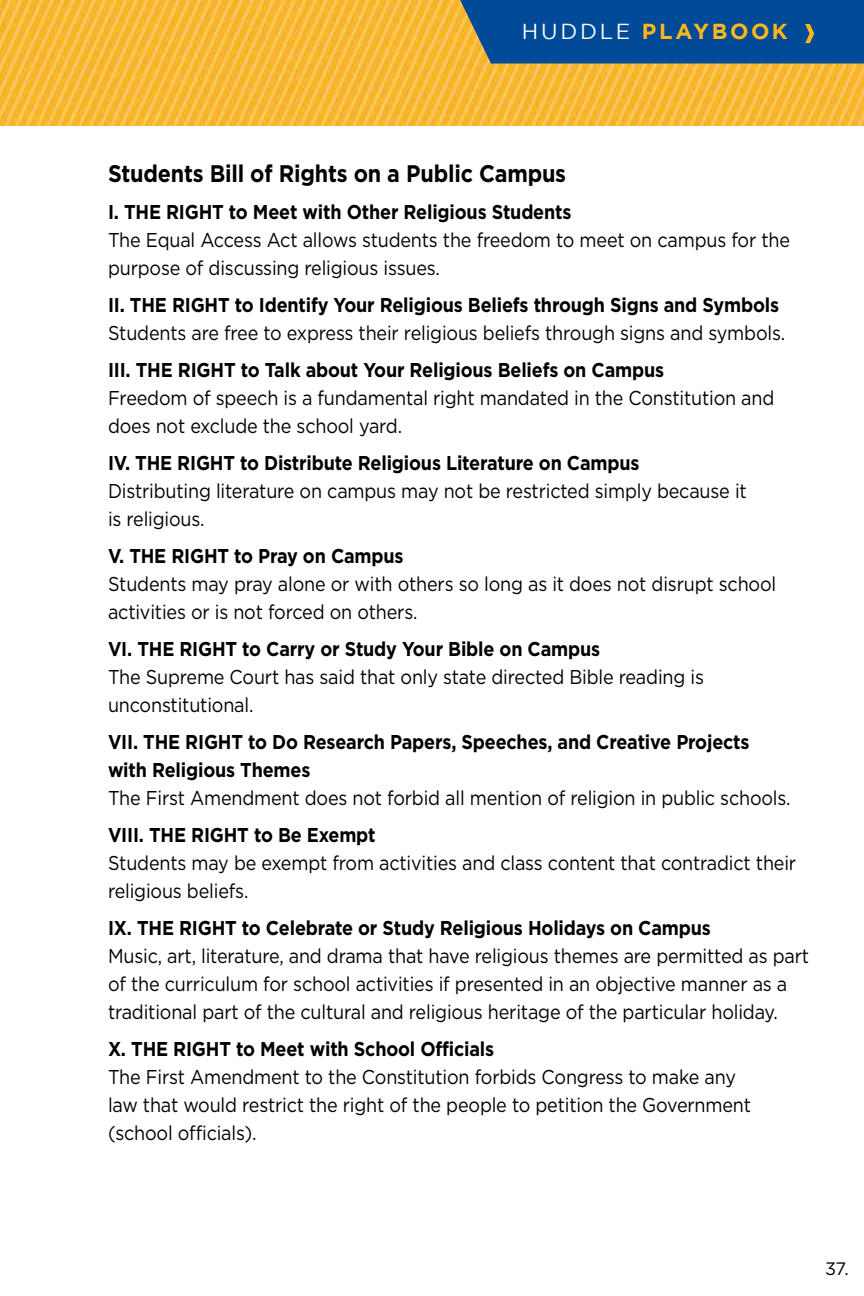
<style>
.page{position:relative;width:864px;height:1296px;background:#fff}
.page>*{position:absolute;margin:0;border:0;box-sizing:border-box;transform-origin:0 0}
.t1{font:700 24px "Gotham HTF";letter-spacing:-.01em;color:#000;scale:.9 1}
.t2{font:700 21.6px "Gotham";letter-spacing:.12em;color:#ffb71b}
.t3{font:20px/28px "Gotham HTF";letter-spacing:-.01em;color:#000;scale:.9 1}
.t4{font:700 20px/28px "Gotham HTF";letter-spacing:-.01em;color:#000;scale:.9 1}
.t5{font:18px "Gotham HTF";color:#000}
.s1{font-weight:400;color:#fff}
</style>
<div class="page">
<img style="left:0;top:0;width:864px;height:126px">
<div style="left:460px;top:0;width:404px;height:64px;background:#004a98"></div>
<p class="t2" style="left:522px;top:19px;width:267px"><span class="s1">HUDDLE</span> PLAYBOOK</p>
<p class="t1" style="left:108px;top:160px;width:511px">Students Bill of Rights on a Public Campus</p>
<p class="t4" style="left:108px;top:198px;width:517px">I. THE RIGHT to Meet with Other Religious Students</p>
<p class="t3" style="left:108px;top:226px;width:759px">The Equal Access Act allows students the freedom to meet on campus for the purpose of discussing religious issues.</p>
<p class="t4" style="left:108px;top:291px;width:747px">II. THE RIGHT to Identify Your Religious Beliefs through Signs and Symbols</p>
<p class="t3" style="left:108px;top:319px;width:754px">Students are free to express their religious beliefs through signs and symbols.</p>
<p class="t4" style="left:108px;top:356px;width:619px">III. THE RIGHT to Talk about Your Religious Beliefs on Campus</p>
<p class="t3" style="left:108px;top:384px;width:742px">Freedom of speech is a fundamental right mandated in the Constitution and does not exclude the school yard.</p>
<p class="t4" style="left:108px;top:449px;width:592px">IV. THE RIGHT to Distribute Religious Literature on Campus</p>
<p class="t3" style="left:108px;top:477px;width:711px">Distributing literature on campus may not be restricted simply because it is religious.</p>
<p class="t4" style="left:108px;top:542px;width:330px">V. THE RIGHT to Pray on Campus</p>
<p class="t3" style="left:108px;top:570px;width:744px">Students may pray alone or with others so long as it does not disrupt school activities or is not forced on others.</p>
<p class="t4" style="left:108px;top:635px;width:548px">VI. THE RIGHT to Carry or Study Your Bible on Campus</p>
<p class="t3" style="left:108px;top:663px;width:664px">The Supreme Court has said that only state directed Bible reading is unconstitutional.</p>
<p class="t4" style="left:108px;top:728px;width:714px">VII. THE RIGHT to Do Research Papers, Speeches, and Creative Projects with Religious Themes</p>
<p class="t3" style="left:108px;top:784px;width:760px">The First Amendment does not forbid all mention of religion in public schools.</p>
<p class="t4" style="left:108px;top:821px;width:299px">VIII. THE RIGHT to Be Exempt</p>
<p class="t3" style="left:108px;top:849px;width:766px">Students may be exempt from activities and class content that contradict their religious beliefs.</p>
<p class="t4" style="left:108px;top:914px;width:671px">IX. THE RIGHT to Celebrate or Study Religious Holidays on Campus</p>
<p class="t3" style="left:108px;top:942px;width:781px">Music, art, literature, and drama that have religious themes are permitted as part of the curriculum for school activities if presented in an objective manner as a traditional part of the cultural and religious heritage of the particular holiday.</p>
<p class="t4" style="left:108px;top:1035px;width:431px">X. THE RIGHT to Meet with School Officials</p>
<p class="t3" style="left:108px;top:1063px;width:716px">The First Amendment to the Constitution forbids Congress to make any law that would restrict the right of the people to petition the Government (school officials).</p>
<p class="t5" style="left:825px;top:1259px;width:25px">37.</p>
</div>
